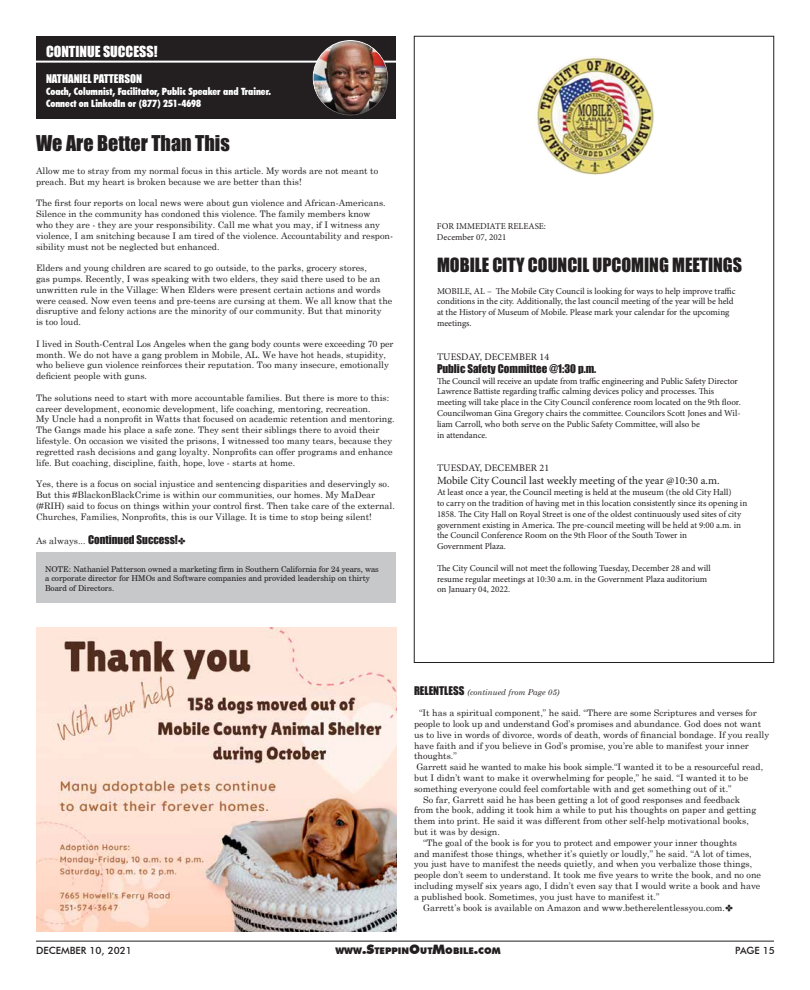
<style>
.page{position:relative;width:810px;height:990px;background:#fff}
.page>*{position:absolute;margin:0;border:0;box-sizing:border-box;transform-origin:0 0}
.t1{font:20px "Impact";color:#231f20}
.t2{font:18px "Impact";color:#231f20}
.t3{font:14px "Impact";color:#fff}
.t4{font:11px "Impact";color:#231f20}
.t5{font:11px "Minion Pro";color:#231f20}
.t6{font:11px "Impact";color:#fff}
.t7{font:900 condensed 10px/12px "Futura BT";color:#fff}
.t8{font:10px "Minion Pro";letter-spacing:.01em;color:#231f20}
.t9{font:500 10px "Futura BT";color:#231f20}
.t10{font:900 9.1px "Futura BT";color:#231f20}
.t11{font:9px/10.8px "Century Schoolbook";color:#231f20}
.t12{font:9px/10.8px "Minion Pro";color:#231f20}
.t13{font:8px/9.6px "Century Schoolbook BT";color:#231f20}
.t14{font:italic 8px "Century Schoolbook";color:#231f20}
.s1{font-family:"Century Schoolbook";font-size:9px}
.s2{font-family:"Impact";font-style:normal;font-size:11px}
.s3{font-size:13px}
</style>
<div class="page">
<hr style="left:36px;top:941px;width:738px;height:1px;background:#231f20">
<div style="left:36px;top:37px;width:360px;height:82px;background:#231f20"></div>
<hr style="left:36px;top:61px;width:360px;height:2px;background:#fff">
<div style="left:312px;top:39px;width:76px;height:61px;background:#fff;opacity:.75"></div>
<div style="left:312px;top:52px;width:77px;height:64px;background:#231f20;opacity:.75"></div>
<div style="left:36px;top:553px;width:360px;height:50px;background:#c7c8ca"></div>
<img style="left:37px;top:627px;width:360px;height:304px">
<img style="left:535px;top:56px;width:120px;height:119px;border-radius:60px">
<h3 class="t3" style="left:46px;top:41px;width:113px">CONTINUE SUCCESS!</h3>
<p class="t6" style="left:46px;top:70px;width:98px">NATHANIEL PATTERSON</p>
<p class="t7" style="left:46px;top:85px;width:226px">Coach, Columnist, Facilitator, Public Speaker and Trainer.<br>Connect on LinkedIn or (877) 251-4698</p>
<h1 class="t1" style="left:36px;top:128px;width:195px">We Are Better Than This</h1>
<p class="t11" style="left:36px;top:165px;width:344px">Allow me to stray from my normal focus in this article. My words are not meant to preach. But my heart is broken because we are better than this!</p>
<p class="t11" style="left:36px;top:197px;width:359px">The first four reports on local news were about gun violence and African-Americans.<br>Silence in the community has condoned this violence. The family members know<br>who they are - they are your responsibility. Call me what you may, if I witness any violence, I am snitching because I am tired of the violence. Accountability and respon&shy;sibility must not be neglected but enhanced.</p>
<p class="t11" style="left:36px;top:262px;width:358px">Elders and young children are scared to go outside, to the parks, grocery stores,<br>gas pumps. Recently, I was speaking with two elders, they said there used to be an unwritten rule in the Village: When Elders were present certain actions and words were ceased. Now even teens and pre-teens are cursing at them. We all know that the disruptive and felony actions are the minority of our community. But that minority<br>is too loud.</p>
<p class="t11" style="left:36px;top:337px;width:359px">I lived in South-Central Los Angeles when the gang body counts were exceeding 70 per month. We do not have a gang problem in Mobile, AL. We have hot heads, stupidity, who believe gun violence reinforces their reputation. Too many insecure, emotionally deficient people with guns.</p>
<p class="t11" style="left:36px;top:391px;width:360px">The solutions need to start with more accountable families. But there is more to this: career development, economic development, life coaching, mentoring, recreation.<br>My Uncle had a nonprofit in Watts that focused on academic retention and mentoring.<br>The Gangs made his place a safe zone. They sent their siblings there to avoid their lifestyle. On occasion we visited the prisons, I witnessed too many tears, because they regretted rash decisions and gang loyalty. Nonprofits can offer programs and enhance life. But coaching, discipline, faith, hope, love - starts at home.</p>
<p class="t11" style="left:36px;top:478px;width:360px">Yes, there is a focus on social injustice and sentencing disparities and deservingly so.<br>But this #BlackonBlackCrime is within our communities, our homes. My MaDear (#RIH) said to focus on things within your control first. Then take care of the external.<br>Churches, Families, Nonprofits, this is our Village. It is time to stop being silent!</p>
<p class="t4" style="left:36px;top:531px;width:143px"><span class="s1">As always...</span> Continued Success!</p>
<p class="t13" style="left:45px;top:564px;width:335px">NOTE: Nathaniel Patterson owned a marketing firm in Southern California for 24 years, was a corporate director for HMOs and Software companies and provided leadership on thirty<br>Board of Directors.</p>
<p class="t12" style="left:437px;top:221px;width:111px">FOR IMMEDIATE RELEASE:<br>December 07, 2021</p>
<h2 class="t2" style="left:437px;top:251px;width:307px">MOBILE CITY COUNCIL UPCOMING MEETINGS</h2>
<p class="t12" style="left:437px;top:285px;width:300px">MOBILE, AL – The Mobile City Council is looking for ways to help improve traffic conditions in the city. Additionally, the last council meeting of the year will be held at the History of Museum of Mobile. Please mark your calendar for the upcoming meetings.</p>
<p class="t8" style="left:437px;top:350px;width:114px">TUESDAY, DECEMBER 14</p>
<p class="t4" style="left:437px;top:360px;width:161px">Public Safety Committee @1:30 p.m.</p>
<p class="t12" style="left:437px;top:375px;width:305px">The Council will receive an update from traffic engineering and Public Safety Director Lawrence Battiste regarding traffic calming devices policy and processes. This meeting will take place in the City Council conference room located on the 9th floor.<br>Councilwoman Gina Gregory chairs the committee. Councilors Scott Jones and Wil&shy;liam Carroll, who both serve on the Public Safety Committee, will also be<br>in attendance.</p>
<p class="t8" style="left:437px;top:461px;width:114px">TUESDAY, DECEMBER 21</p>
<p class="t5" style="left:437px;top:474px;width:284px">Mobile City Council last weekly meeting of the year @10:30 a.m.</p>
<p class="t12" style="left:437px;top:487px;width:312px">At least once a year, the Council meeting is held at the museum (the old City Hall)<br>to carry on the tradition of having met in this location consistently since its opening in 1858. The City Hall on Royal Street is one of the oldest continuously used sites of city government existing in America. The pre-council meeting will be held at 9:00 a.m. in the Council Conference Room on the 9th Floor of the South Tower in<br>Government Plaza.</p>
<p class="t12" style="left:437px;top:563px;width:275px">The City Council will not meet the following Tuesday, December 28 and will resume regular meetings at 10:30 a.m. in the Government Plaza auditorium on January 04, 2022.</p>
<p class="t14" style="left:414px;top:686px;width:147px"><span class="s2">RELENTLESS</span> (continued from Page 05)</p>
<p class="t11" style="left:419px;top:707px;width:339px">“It has a spiritual component,” he said. “There are some Scriptures and verses for</p>
<p class="t11" style="left:414px;top:717px;width:349px">people to look up and understand God’s promises and abundance. God does not want</p>
<p class="t11" style="left:414px;top:728px;width:357px">us to live in words of divorce, words of death, words of financial bondage. If you really</p>
<p class="t11" style="left:414px;top:739px;width:336px">have faith and if you believe in God’s promise, you’re able to manifest your inner</p>
<p class="t11" style="left:414px;top:750px;width:45px">thoughts.”</p>
<p class="t11" style="left:416px;top:761px;width:348px">Garrett said he wanted to make his book simple.“I wanted it to be a resourceful read,</p>
<p class="t11" style="left:414px;top:771px;width:336px">but I didn’t want to make it overwhelming for people,” he said. “I wanted it to be</p>
<p class="t11" style="left:414px;top:782px;width:319px">something everyone could feel comfortable with and get something out of it.”</p>
<p class="t11" style="left:423px;top:793px;width:319px">So far, Garrett said he has been getting a lot of good responses and feedback</p>
<p class="t11" style="left:414px;top:804px;width:344px">from the book, adding it took him a while to put his thoughts on paper and getting</p>
<p class="t11" style="left:414px;top:815px;width:336px">them into print. He said it was different from other self-help motivational books,</p>
<p class="t11" style="left:414px;top:825px;width:87px">but it was by design.</p>
<p class="t11" style="left:423px;top:836px;width:316px">“The goal of the book is for you to protect and empower your inner thoughts</p>
<p class="t11" style="left:414px;top:847px;width:339px">and manifest those things, whether it’s quietly or loudly,” he said. “A lot of times,</p>
<p class="t11" style="left:414px;top:858px;width:340px">you just have to manifest the needs quietly, and when you verbalize those things,</p>
<p class="t11" style="left:414px;top:869px;width:349px">people don’t seem to understand. It took me five years to write the book, and no one</p>
<p class="t11" style="left:414px;top:879px;width:348px">including myself six years ago, I didn’t even say that I would write a book and have</p>
<p class="t11" style="left:414px;top:890px;width:247px">a published book. Sometimes, you just have to manifest it.”</p>
<p class="t11" style="left:423px;top:901px;width:304px">Garrett’s book is available on Amazon and www.betherelentlessyou.com.</p>
<p class="t9" style="left:36px;top:944px;width:97px">DECEMBER 10, 2021</p>
<p class="t10" style="left:335px;top:945px;width:158px">WWW<span class="s3">.S</span>TEPPIN<span class="s3">O</span>UT<span class="s3">M</span>OBILE<span class="s3">.</span>COM</p>
<p class="t9" style="left:735px;top:944px;width:41px">PAGE 15</p>
</div>
